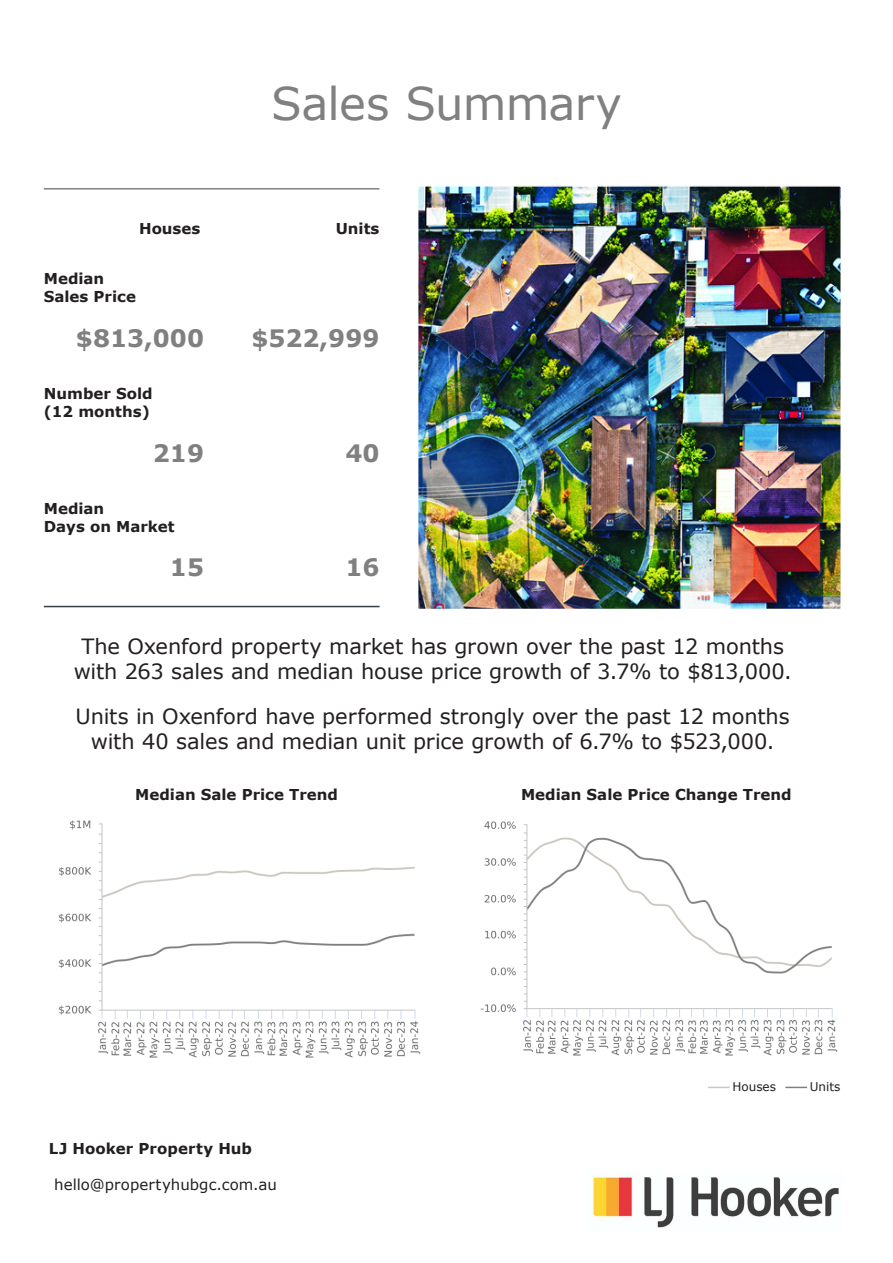
<style>
.page{position:relative;width:893px;height:1263px;background:#fff}
.page>*{position:absolute;margin:0;border:0;box-sizing:border-box;transform-origin:0 0}
.t1{font:45px "Verdana";letter-spacing:-.02em;color:#808080}
.t2{font:700 24px "Verdana";color:#808080}
.t3{font:21px/25.2px "Verdana";letter-spacing:-.01em;color:#231f20;text-align:center}
.t4{font:700 15px/18px "Verdana";color:#231f20}
.t5{font:15px "Verdana";letter-spacing:.005em;color:#231f20}
.t6{font:12px "Verdana";color:#231f20}
</style>
<div class="page">
<hr style="left:44px;top:188px;width:335px;height:2px;background:#808080">
<hr style="left:44px;top:606px;width:335px;height:1px;background:#313e48">
<svg style="left:708px;top:1087px;width:22px;height:1px"></svg>
<svg style="left:785px;top:1087px;width:22px;height:1px"></svg>
<img style="left:420px;top:188px;width:419px;height:419px">
<div style="left:417px;top:185px;width:425px;height:425px;border:2px solid #fff"></div>
<img style="left:480px;top:821px;width:358px;height:235px">
<img style="left:59px;top:820px;width:362px;height:238px">
<img style="left:593px;top:1174px;width:246px;height:54px">
<h1 class="t1" style="left:271px;top:86px;width:352px">Sales Summary</h1>
<p class="t4" style="left:139px;top:220px;width:63px">Houses</p>
<p class="t4" style="left:336px;top:220px;width:45px">Units</p>
<p class="t4" style="left:44px;top:270px;width:94px">Median<br>Sales Price</p>
<p class="t2" style="left:76px;top:329px;width:130px">$813,000</p>
<p class="t2" style="left:251px;top:329px;width:130px">$522,999</p>
<p class="t4" style="left:44px;top:386px;width:110px">Number Sold (12 months)</p>
<p class="t2" style="left:153px;top:443px;width:53px">219</p>
<p class="t2" style="left:345px;top:443px;width:36px">40</p>
<p class="t4" style="left:44px;top:501px;width:132px">Median<br>Days on Market</p>
<p class="t2" style="left:170px;top:558px;width:36px">15</p>
<p class="t2" style="left:345px;top:558px;width:36px">16</p>
<p class="t3" style="left:74px;top:635px;width:719px">The Oxenford property market has grown over the past 12 months with 263 sales and median house price growth of 3.7% to $813,000.</p>
<p class="t3" style="left:76px;top:705px;width:716px">Units in Oxenford have performed strongly over the past 12 months with 40 sales and median unit price growth of 6.7% to $523,000.</p>
<p class="t4" style="left:135px;top:787px;width:204px">Median Sale Price Trend</p>
<p class="t4" style="left:521px;top:787px;width:272px">Median Sale Price Change Trend</p>
<p class="t4" style="left:49px;top:1141px;width:205px">LJ Hooker Property Hub</p>
<p class="t5" style="left:54px;top:1179px;width:224px">hello@propertyhubgc.com.au</p>
<p class="t6" style="left:732px;top:1082px;width:45px">Houses</p>
<p class="t6" style="left:810px;top:1082px;width:32px">Units</p>
</div>
